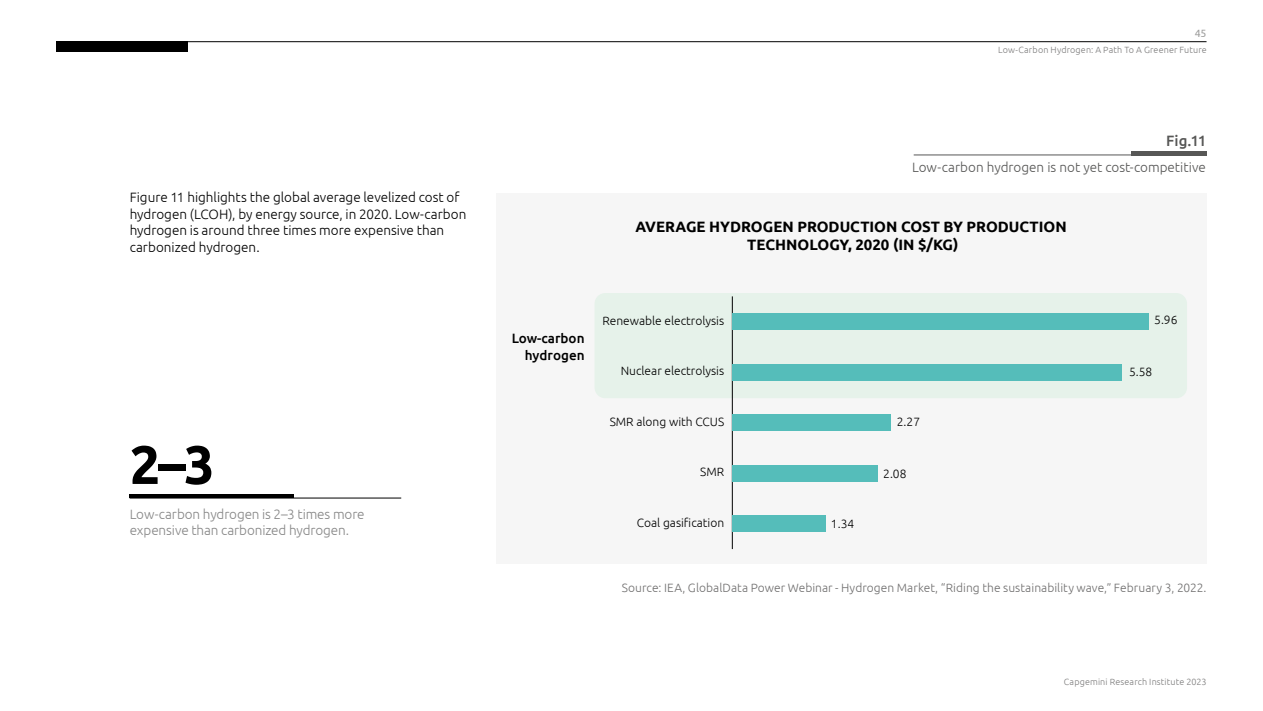
<style>
.page{position:relative;width:1263px;height:711px;background:#fff}
.page>*{position:absolute;margin:0;border:0;box-sizing:border-box;transform-origin:0 0}
.t1{font:700 54px "Ubuntu";color:#000}
.t2{font:700 15px/18px "Ubuntu";color:#000;text-align:center}
.t3{font:500 15px "Ubuntu";color:#575756}
.t4{font:300 13.5px/16.5px "Ubuntu";color:#000}
.t5{font:300 13.5px/16.5px "Ubuntu";letter-spacing:-.01em;color:#878787}
.t6{font:300 13.5px "Ubuntu";color:#575756}
.t7{font:500 13.5px/16.2px "Ubuntu";color:#000;text-align:right}
.t8{font:300 12px "Ubuntu";color:#000}
.t9{font:300 12px "Ubuntu";letter-spacing:.005em;color:#706f6f}
.t10{font:10.5px "Ubuntu";color:#9d9d9c}
.t11{font:300 9px "Ubuntu";letter-spacing:.015em;color:#7c7b7b}
</style>
<div class="page">
<hr style="left:914px;top:154px;width:292px;height:1px;background:#575756">
<hr style="left:1131px;top:151px;width:75px;height:4px;background:#575756">
<div style="left:496px;top:193px;width:710px;height:370px;background:#f6f6f6"></div>
<div style="left:594px;top:293px;width:593px;height:105px;background:#e6f2ea;border-radius:11px"></div>
<hr style="left:732px;top:296px;width:1px;height:252px;background:#000">
<div style="left:732px;top:313px;width:416px;height:17px;background:#55bdba"></div>
<div style="left:732px;top:363px;width:390px;height:17px;background:#55bdba"></div>
<div style="left:732px;top:414px;width:159px;height:17px;background:#55bdba"></div>
<div style="left:732px;top:464px;width:145px;height:17px;background:#55bdba"></div>
<div style="left:732px;top:515px;width:94px;height:16px;background:#55bdba"></div>
<hr style="left:130px;top:497px;width:271px;height:1px;background:#000">
<hr style="left:130px;top:494px;width:164px;height:3px;background:#000">
<div style="left:56px;top:41px;width:131px;height:11px;background:#000"></div>
<hr style="left:186px;top:41px;width:1020px;height:1px;background:#000">
<p class="t4" style="left:130px;top:189px;width:338px">Figure 11 highlights the global average levelized cost of hydrogen (LCOH), by energy source, in 2020. Low-carbon hydrogen is around three times more expensive than carbonized hydrogen.</p>
<h1 class="t1" style="left:130px;top:431px;width:87px">2–3</h1>
<p class="t5" style="left:130px;top:505px;width:236px">Low-carbon hydrogen is 2–3 times more expensive than carbonized hydrogen.</p>
<p class="t10" style="left:1195px;top:27px;width:13px">45</p>
<p class="t11" style="left:998px;top:44px;width:210px">Low-Carbon Hydrogen: A Path To A Greener Future</p>
<p class="t3" style="left:1166px;top:131px;width:41px">Fig.11</p>
<p class="t6" style="left:912px;top:159px;width:295px">Low-carbon hydrogen is not yet cost-competitive</p>
<p class="t2" style="left:635px;top:217px;width:433px">AVERAGE HYDROGEN PRODUCTION COST BY PRODUCTION<br>TECHNOLOGY, 2020 (IN $/KG)</p>
<p class="t7" style="left:512px;top:330px;width:74px">Low-carbon hydrogen</p>
<p class="t8" style="left:602px;top:313px;width:123px">Renewable electrolysis</p>
<p class="t8" style="left:621px;top:363px;width:105px">Nuclear electrolysis</p>
<p class="t8" style="left:610px;top:414px;width:116px">SMR along with CCUS</p>
<p class="t8" style="left:700px;top:464px;width:25px">SMR</p>
<p class="t8" style="left:637px;top:514px;width:89px">Coal gasification</p>
<p class="t8" style="left:831px;top:516px;width:25px">1.34</p>
<p class="t8" style="left:897px;top:414px;width:25px">2.27</p>
<p class="t8" style="left:883px;top:465px;width:25px">2.08</p>
<p class="t8" style="left:1154px;top:312px;width:25px">5.96</p>
<p class="t8" style="left:1129px;top:364px;width:25px">5.58</p>
<p class="t9" style="left:622px;top:580px;width:586px">Source: IEA, GlobalData Power Webinar - Hydrogen Market, “Riding the sustainability wave,” February 3, 2022.</p>
<p class="t11" style="left:1064px;top:676px;width:144px">Capgemini Research Institute 2023</p>
</div>
